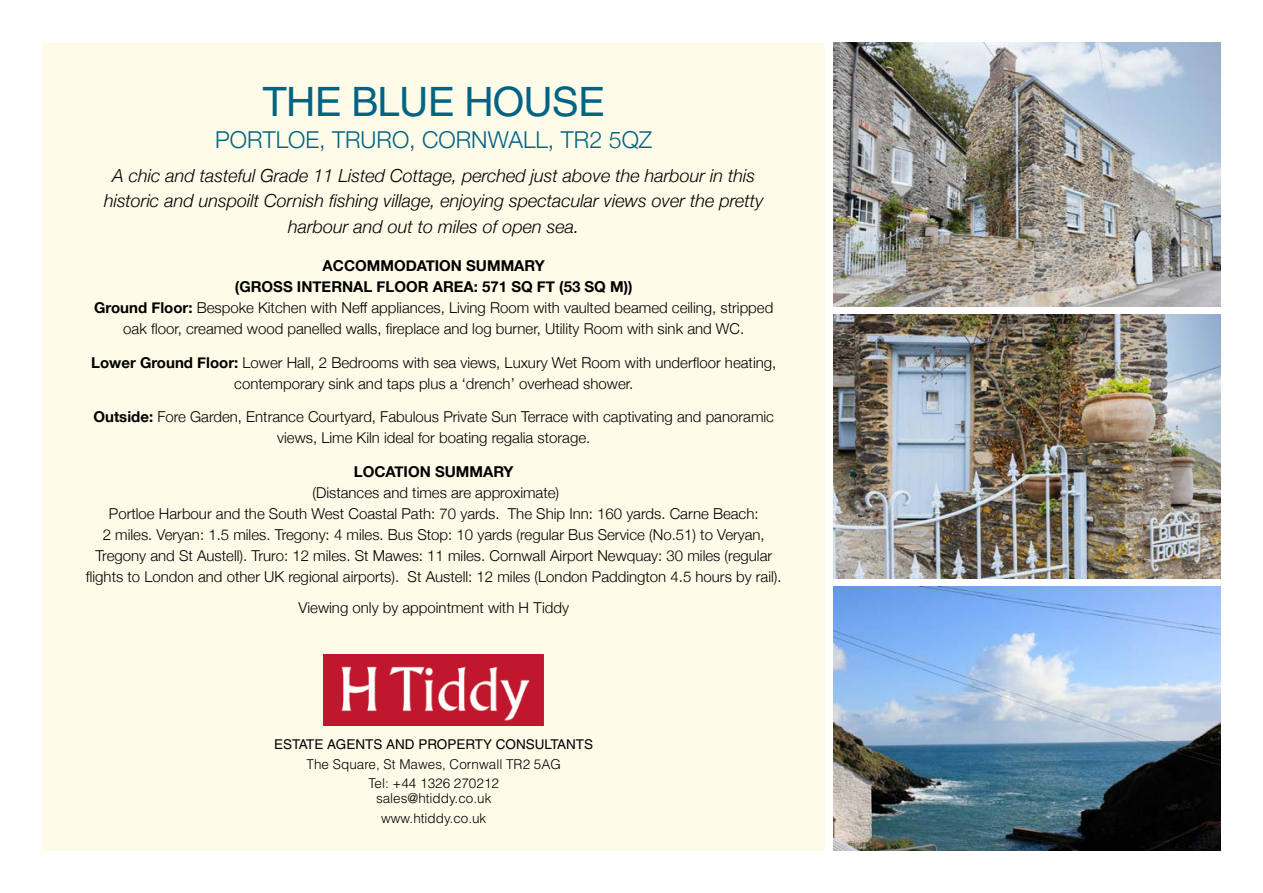
<style>
.page{position:relative;width:1263px;height:893px;background:#fff}
.page>*{position:absolute;margin:0;border:0;box-sizing:border-box;transform-origin:0 0}
.t1{font:40.5px "Helvetica";letter-spacing:-.02em;color:#006485}
.t2{font:300 23.25px "Helvetica Neue";color:#006485}
.t3{font:italic 300 18px/25.5px "Helvetica Neue";color:#000;text-align:center}
.t4{font:300 15px/21px "Helvetica Neue";color:#000;text-align:center}
.t5{font:700 15px "Helvetica Neue";color:#000}
.t6{font:300 13.5px/19.2px "Helvetica";color:#000;text-align:center}
.t7{font:13.5px "Helvetica";color:#000}
.s1{font-weight:700}
</style>
<div class="page">
<div style="left:43px;top:43px;width:782px;height:807px;background:#fffbe9"></div>
<img style="left:324px;top:654px;width:220px;height:72px">
<img style="left:833px;top:315px;width:387px;height:263px">
<img style="left:833px;top:587px;width:387px;height:263px">
<img style="left:833px;top:43px;width:387px;height:263px">
<h1 class="t1" style="left:262px;top:79px;width:344px">THE BLUE HOUSE</h1>
<h2 class="t2" style="left:215px;top:121px;width:438px">PORTLOE, TRURO, CORNWALL, TR2 5QZ</h2>
<p class="t3" style="left:104px;top:162px;width:661px">A chic and tasteful Grade 11 Listed Cottage, perched just above the harbour in this historic and unspoilt Cornish fishing village, enjoying spectacular views over the pretty harbour and out to miles of open sea.</p>
<p class="t4" style="left:94px;top:254px;width:681px"><span class="s1">ACCOMMODATION SUMMARY<br>(GROSS INTERNAL FLOOR AREA: 571 SQ FT (53 SQ M))<br>Ground Floor:</span> Bespoke Kitchen with Neff appliances, Living Room with vaulted beamed ceiling, stripped oak floor, creamed wood panelled walls, fireplace and log burner, Utility Room with sink and WC.</p>
<p class="t4" style="left:91px;top:351px;width:687px"><span class="s1">Lower Ground Floor:</span> Lower Hall, 2 Bedrooms with sea views, Luxury Wet Room with underfloor heating, contemporary sink and taps plus a ‘drench’ overhead shower.</p>
<p class="t4" style="left:93px;top:406px;width:682px"><span class="s1">Outside:</span> Fore Garden, Entrance Courtyard, Fabulous Private Sun Terrace with captivating and panoramic views, Lime Kiln ideal for boating regalia storage.</p>
<p class="t5" style="left:354px;top:463px;width:161px">LOCATION SUMMARY</p>
<p class="t4" style="left:86px;top:481px;width:697px">(Distances and times are approximate)<br>Portloe Harbour and the South West Coastal Path: 70 yards. The Ship Inn: 160 yards. Carne Beach:<br>2 miles. Veryan: 1.5 miles. Tregony: 4 miles. Bus Stop: 10 yards (regular Bus Service (No.51) to Veryan, Tregony and St Austell). Truro: 12 miles. St Mawes: 11 miles. Cornwall Airport Newquay: 30 miles (regular flights to London and other UK regional airports). St Austell: 12 miles (London Paddington 4.5 hours by rail).</p>
<p class="t4" style="left:298px;top:596px;width:272px">Viewing only by appointment with H Tiddy</p>
<p class="t7" style="left:274px;top:737px;width:320px">ESTATE AGENTS AND PROPERTY CONSULTANTS</p>
<p class="t6" style="left:307px;top:754px;width:256px">The Square, St Mawes, Cornwall TR2 5AG<br>Tel: +44 1326 270212</p>
<p class="t6" style="left:376px;top:788px;width:117px;line-height:20.4px">sales@htiddy.co.uk www.htiddy.co.uk</p>
</div>
